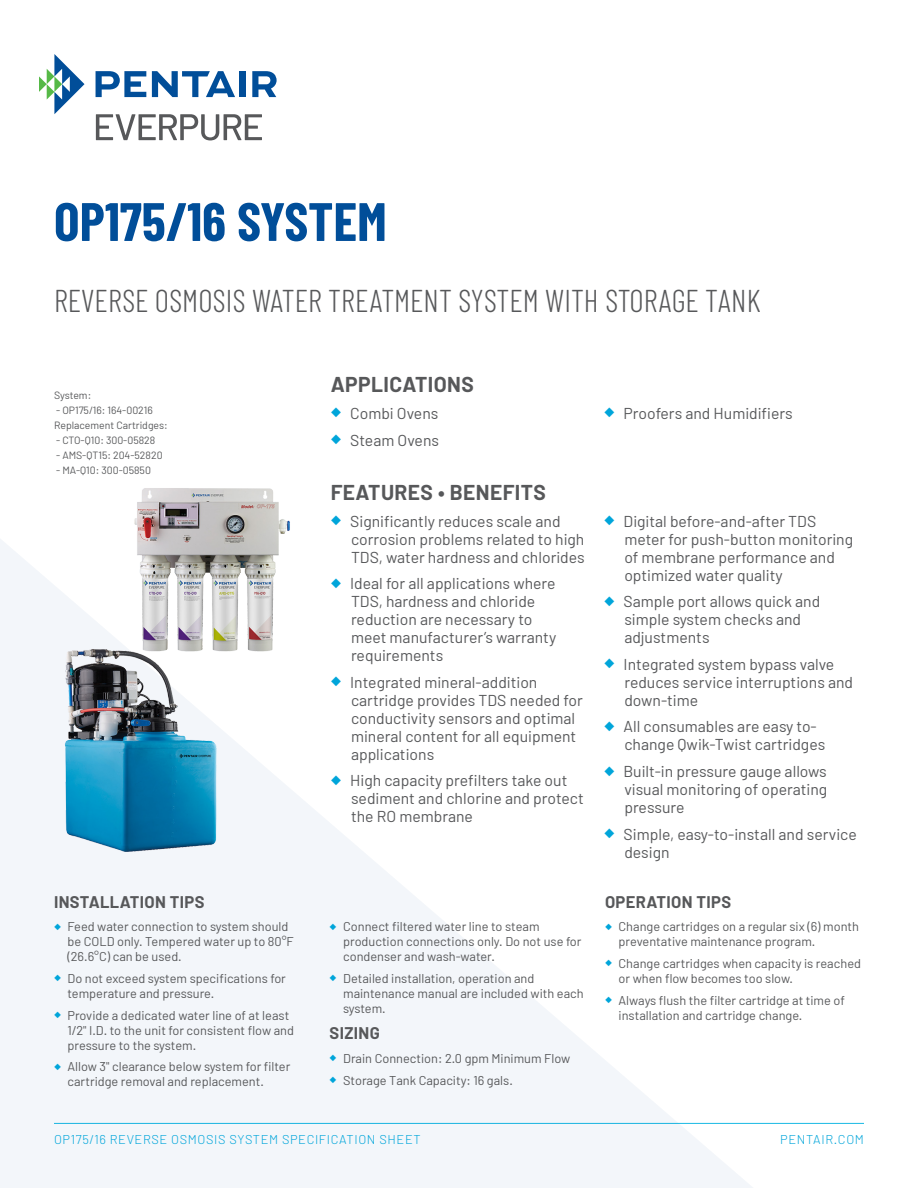
<style>
.page{position:relative;width:918px;height:1188px;background:#fff}
.page>*{position:absolute;margin:0;border:0;box-sizing:border-box;transform-origin:0 0}
._18_Product_Name{font:700 54px "Barlow Condensed";color:#014e99}
._18_Description{font:300 31.5px "Barlow Condensed";color:#57585a}
._18_BodyHead{font:700 21px "Barlow";letter-spacing:.02em;color:#57585a}
._18_Subhead{font:700 16.5px "Barlow";letter-spacing:.02em;color:#57585a}
._18_Subhead_Span{font:700 16.5px "Barlow";letter-spacing:.02em;color:#57585a}
.t1{font:15.75px/18px "Barlow";color:#57585a}
.t2{font:12.75px/15px "Barlow";color:#57585a}
._18_Footer{font:300 12.75px "Barlow";letter-spacing:.05em;color:#00a5da}
._18-Caption_7_10_LJ{font:10.5px "Barlow";color:#57585a}
.s1{color:#00a5da}
</style>
<div class="page">
<hr style="left:54px;top:1123px;width:810px;height:1px;background:#19b9e4">
<svg style="left:0;top:539px;width:770px;height:649px"></svg>
<svg style="left:96px;top:114px;width:166px;height:26px"></svg>
<svg style="left:39px;top:54px;width:46px;height:60px"></svg>
<svg style="left:96px;top:71px;width:50px;height:26px"></svg>
<svg style="left:152px;top:71px;width:83px;height:26px"></svg>
<div style="left:239px;top:71px;width:6px;height:26px;background:#014e99"></div>
<svg style="left:252px;top:71px;width:25px;height:26px"></svg>
<img style="left:108px;top:488px;width:194px;height:175px">
<img style="left:50px;top:644px;width:194px;height:215px">
<p class="_18_Product_Name" style="left:54px;top:188px;width:334px">OP175/16 SYSTEM</p>
<p class="_18_Description" style="left:54px;top:281px;width:708px">REVERSE OSMOSIS WATER TREATMENT SYSTEM WITH STORAGE TANK</p>
<p class="_18-Caption_7_10_LJ" style="left:54px;top:389px;width:39px">System:</p>
<p class="_18-Caption_7_10_LJ" style="left:56px;top:404px;width:98px">- OP175/16: 164-00216</p>
<p class="_18-Caption_7_10_LJ" style="left:54px;top:419px;width:115px">Replacement Cartridges:</p>
<p class="_18-Caption_7_10_LJ" style="left:56px;top:434px;width:101px">- CTO-Q10: 300-05828</p>
<p class="_18-Caption_7_10_LJ" style="left:56px;top:449px;width:108px">- AMS-QT15: 204-52820</p>
<p class="_18-Caption_7_10_LJ" style="left:56px;top:464px;width:96px">- MA-Q10: 300-05850</p>
<p class="_18_Subhead_Span" style="left:54px;top:891px;width:152px">INSTALLATION TIPS</p>
<p class="t2" style="left:68px;top:919px;width:228px;text-indent:-14px"><span class="s1">◆</span> Feed water connection to system should be COLD only. Tempered water up to 80°F (26.6°C) can be used.</p>
<p class="t2" style="left:68px;top:970px;width:220px;text-indent:-14px"><span class="s1">◆</span> Do not exceed system specifications for temperature and pressure.</p>
<p class="t2" style="left:68px;top:1007px;width:228px;text-indent:-14px"><span class="s1">◆</span> Provide a dedicated water line of at least<br>1/2" I.D. to the unit for consistent flow and pressure to the system.</p>
<p class="t2" style="left:68px;top:1059px;width:224px;text-indent:-14px"><span class="s1">◆</span> Allow 3" clearance below system for filter cartridge removal and replacement.</p>
<p class="_18_BodyHead" style="left:331px;top:372px;width:145px">APPLICATIONS</p>
<p class="t1" style="left:331px;top:404px;width:109px"><span class="s1">◆</span> Combi Ovens</p>
<p class="t1" style="left:331px;top:430px;width:110px"><span class="s1">◆</span> Steam Ovens</p>
<p class="_18_BodyHead" style="left:331px;top:479px;width:217px">FEATURES • BENEFITS</p>
<p class="t1" style="left:351px;top:511px;width:235px;text-indent:-20px"><span class="s1">◆</span> Significantly reduces scale and corrosion problems related to high<br>TDS, water hardness and chlorides</p>
<p class="t1" style="left:351px;top:574px;width:207px;text-indent:-20px"><span class="s1">◆</span> Ideal for all applications where<br>TDS, hardness and chloride reduction are necessary to meet manufacturer’s warranty requirements</p>
<p class="t1" style="left:351px;top:673px;width:233px;text-indent:-20px"><span class="s1">◆</span> Integrated mineral-addition cartridge provides TDS needed for conductivity sensors and optimal mineral content for all equipment applications</p>
<p class="t1" style="left:351px;top:771px;width:234px;text-indent:-20px"><span class="s1">◆</span> High capacity prefilters take out sediment and chlorine and protect the RO membrane</p>
<p class="t2" style="left:343px;top:919px;width:240px;text-indent:-14px"><span class="s1">◆</span> Connect filtered water line to steam production connections only. Do not use for condenser and wash-water.</p>
<p class="t2" style="left:343px;top:970px;width:242px;text-indent:-14px"><span class="s1">◆</span> Detailed installation, operation and maintenance manual are included with each system.</p>
<p class="_18_Subhead" style="left:330px;top:1023px;width:52px">SIZING</p>
<p class="t2" style="left:330px;top:1050px;width:242px"><span class="s1">◆</span> Drain Connection: 2.0 gpm Minimum Flow</p>
<p class="t2" style="left:330px;top:1072px;width:185px"><span class="s1">◆</span> Storage Tank Capacity: 16 gals.</p>
<p class="t1" style="left:604px;top:404px;width:190px"><span class="s1">◆</span> Proofers and Humidifiers</p>
<p class="t1" style="left:624px;top:511px;width:230px;text-indent:-20px"><span class="s1">◆</span> Digital before-and-after TDS meter for push-button monitoring of membrane performance and optimized water quality</p>
<p class="t1" style="left:624px;top:592px;width:197px;text-indent:-20px"><span class="s1">◆</span> Sample port allows quick and simple system checks and adjustments</p>
<p class="t1" style="left:624px;top:655px;width:230px;text-indent:-20px"><span class="s1">◆</span> Integrated system bypass valve reduces service interruptions and down-time</p>
<p class="t1" style="left:624px;top:717px;width:202px;text-indent:-20px"><span class="s1">◆</span> All consumables are easy to&shy;change Qwik-Twist cartridges</p>
<p class="t1" style="left:624px;top:762px;width:205px;text-align:justify;text-indent:-20px"><span class="s1">◆</span> Built-in pressure gauge allows visual monitoring of operating pressure</p>
<p class="t1" style="left:624px;top:825px;width:234px;text-indent:-20px"><span class="s1">◆</span> Simple, easy-to-install and service design</p>
<p class="_18_Subhead" style="left:605px;top:891px;width:128px">OPERATION TIPS</p>
<p class="t2" style="left:619px;top:919px;width:242px;text-indent:-14px"><span class="s1">◆</span> Change cartridges on a regular six (6) month preventative maintenance program.</p>
<p class="t2" style="left:619px;top:955px;width:244px;text-indent:-14px"><span class="s1">◆</span> Change cartridges when capacity is reached or when flow becomes too slow.</p>
<p class="t2" style="left:619px;top:992px;width:228px;text-indent:-14px"><span class="s1">◆</span> Always flush the filter cartridge at time of installation and cartridge change.</p>
<p class="_18_Footer" style="left:54px;top:1132px;width:368px">OP175/16 REVERSE OSMOSIS SYSTEM SPECIFICATION SHEET</p>
<p class="_18_Footer" style="left:780px;top:1132px;width:85px">PENTAIR.COM</p>
</div>
